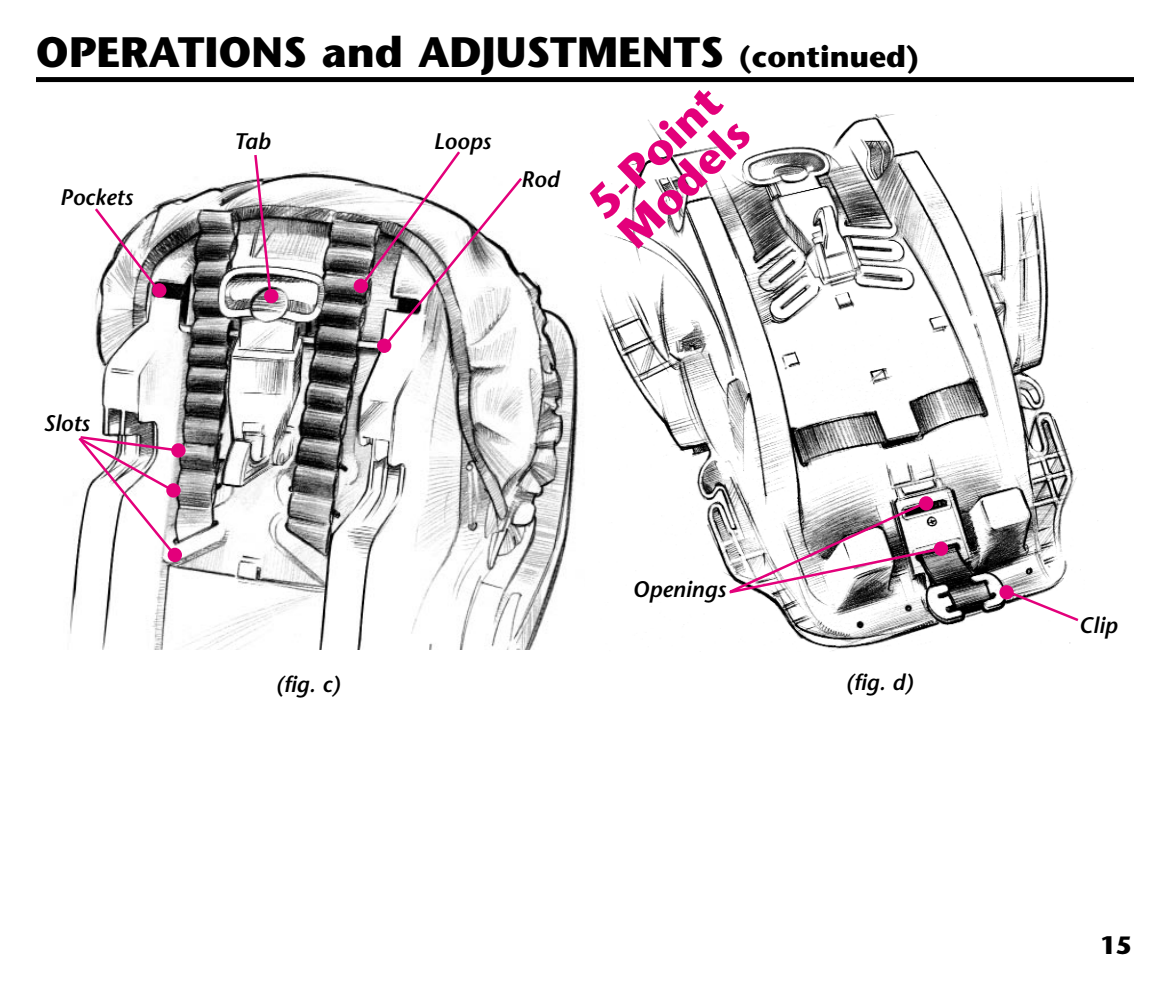
<style>
.page{position:relative;width:1170px;height:990px;background:#fff}
.page>*{position:absolute;margin:0;border:0;box-sizing:border-box;transform-origin:0 0}
.t1{font:700 45px/42.5px "Stone Sans";color:#e3007b}
.t2{font:700 42.5px "Stone Sans";color:#000}
.t3{font:700 25px "Stone Sans";color:#000}
.t4{font:italic 600 22.5px "Stone Sans";color:#000}
.s1{font-size:30px}
</style>
<div class="page">
<div style="left:36px;top:77px;width:1098px;height:5px;background:#000"></div>
<img style="left:597px;top:114px;width:501px;height:537px">
<img style="left:70px;top:170px;width:509px;height:479px">
<svg style="left:253px;top:155px;width:20px;height:143px"></svg>
<div style="left:354px;top:279px;width:14px;height:14px;background:#e3007b;border-radius:50%"></div>
<div style="left:264px;top:289px;width:14px;height:14px;background:#e3007b;border-radius:50%"></div>
<svg style="left:359px;top:151px;width:166px;height:199px"></svg>
<div style="left:377px;top:339px;width:14px;height:14px;background:#e3007b;border-radius:50%"></div>
<div style="left:919px;top:496px;width:14px;height:15px;background:#e3007b;border-radius:50%"></div>
<div style="left:934px;top:542px;width:14px;height:14px;background:#e3007b;border-radius:50%"></div>
<svg style="left:727px;top:501px;width:214px;height:94px"></svg>
<svg style="left:1006px;top:589px;width:75px;height:34px"></svg>
<div style="left:999px;top:585px;width:15px;height:15px;background:#e3007b;border-radius:50%"></div>
<div style="left:152px;top:283px;width:14px;height:15px;background:#e3007b;border-radius:50%"></div>
<svg style="left:92px;top:206px;width:67px;height:85px"></svg>
<div style="left:168px;top:548px;width:14px;height:14px;background:#e3007b;border-radius:50%"></div>
<svg style="left:171px;top:443px;width:15px;height:15px"></svg>
<svg style="left:76px;top:434px;width:105px;height:123px"></svg>
<h2 class="t2" style="left:36px;top:36px;width:885px">OPERATIONS and ADJUSTMENTS <span class="s1">(continued)</span></h2>
<p class="t4" style="left:60px;top:188px;width:74px">Pockets</p>
<p class="t4" style="left:43px;top:414px;width:48px">Slots</p>
<p class="t4" style="left:234px;top:132px;width:38px">Tab</p>
<p class="t4" style="left:433px;top:132px;width:59px">Loops</p>
<p class="t4" style="left:521px;top:171px;width:40px">Rod</p>
<h1 class="t1" style="left:583px;top:198px;width:168px;rotate:-44deg">5-Point<br>Models</h1>
<p class="t4" style="left:632px;top:581px;width:95px">Openings</p>
<p class="t4" style="left:276px;top:676px;width:66px">(fig. c)</p>
<p class="t4" style="left:846px;top:674px;width:69px">(fig. d)</p>
<p class="t4" style="left:1079px;top:616px;width:40px">Clip</p>
<p class="t3" style="left:1100px;top:935px;width:33px">15</p>
</div>
